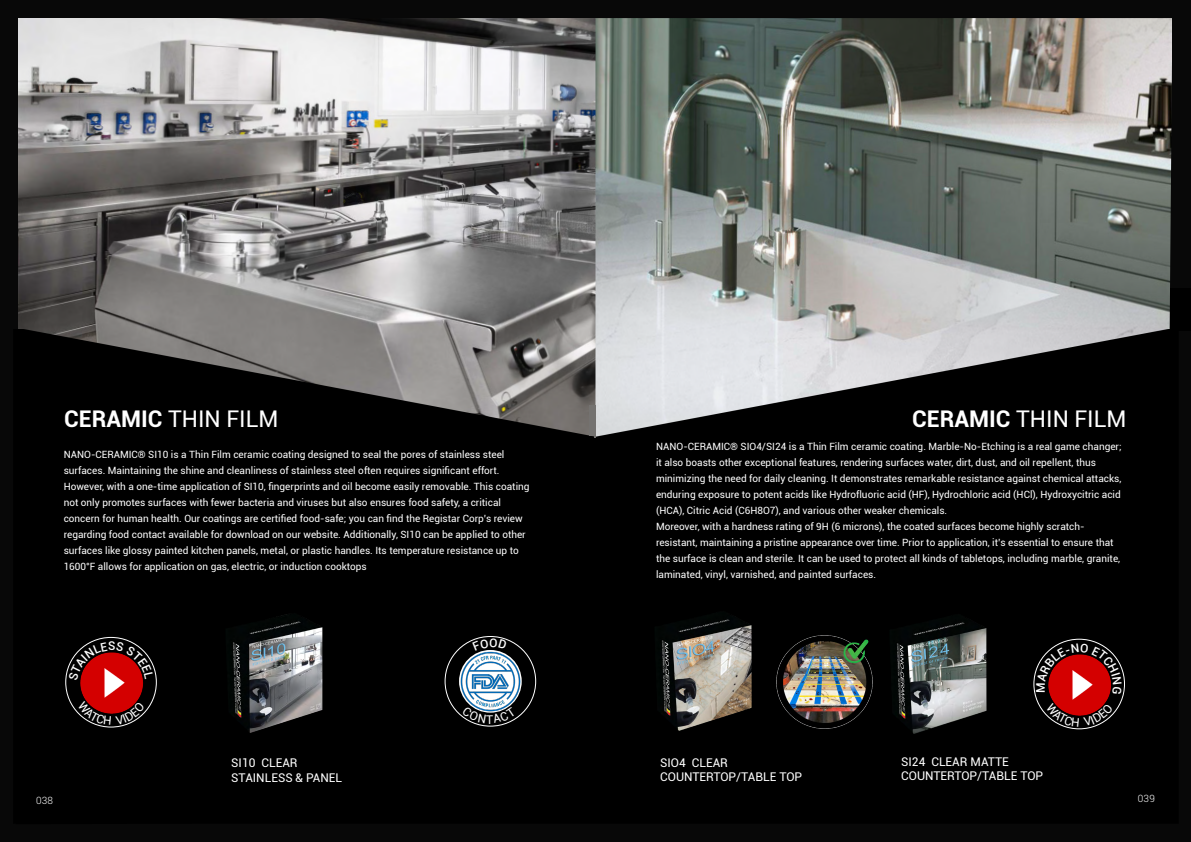
<style>
.page{position:relative;width:1191px;height:842px;background:#000}
.page>*{position:absolute;margin:0;border:0;box-sizing:border-box;transform-origin:0 0}
.t1{font:23px "Roboto";color:#fff}
.t2{font:12px/14.4px "Roboto";color:#fff}
.t3{font:10px/16px "Roboto";color:#fff}
.t4{font:300 10px "Roboto";letter-spacing:.03em;color:#fff}
.s1{font-weight:700}
</style>
<div class="page">
<img style="left:18px;top:18px;width:1154px;height:311px">
<img style="left:25px;top:329px;width:1143px;height:401px">
<svg style="left:66px;top:637px;width:90px;height:90px"></svg>
<img style="left:75px;top:680px;width:73px;height:38px">
<div style="left:445px;top:636px;width:90px;height:90px;background:#000;border-radius:50%"></div>
<img style="left:460px;top:651px;width:60px;height:55px">
<div style="left:1170px;top:288px;width:21px;height:42px;background:#000"></div>
<svg style="left:588px;top:406px;width:7px;height:31px"></svg>
<svg style="left:1034px;top:639px;width:90px;height:90px"></svg>
<img style="left:1043px;top:694px;width:73px;height:26px">
<img style="left:774px;top:624px;width:94px;height:106px">
<img style="left:204px;top:592px;width:132px;height:141px">
<img style="left:633px;top:591px;width:132px;height:140px">
<img style="left:868px;top:594px;width:132px;height:140px">
<svg style="left:68px;top:642px;width:85px;height:38px"></svg>
<svg style="left:78px;top:701px;width:67px;height:24px"></svg>
<svg style="left:472px;top:638px;width:35px;height:13px"></svg>
<svg style="left:462px;top:706px;width:54px;height:17px"></svg>
<svg style="left:1036px;top:643px;width:85px;height:51px"></svg>
<svg style="left:1045px;top:703px;width:68px;height:24px"></svg>
<h1 class="t1" style="left:64px;top:405px;width:216px"><span class="s1">CERAMIC</span> THIN FILM</h1>
<p class="t3" style="left:64px;top:447px;width:467px">NANO-CERAMIC® SI10 is a Thin Film ceramic coating designed to seal the pores of stainless steel surfaces. Maintaining the shine and cleanliness of stainless steel often requires significant effort.<br>However, with a one-time application of SI10, fingerprints and oil become easily removable. This coating not only promotes surfaces with fewer bacteria and viruses but also ensures food safety, a critical concern for human health. Our coatings are certified food-safe; you can find the Registar Corp’s review regarding food contact available for download on our website. Additionally, SI10 can be applied to other surfaces like glossy painted kitchen panels, metal, or plastic handles. Its temperature resistance up to 1600°F allows for application on gas, electric, or induction cooktops</p>
<p class="t2" style="left:231px;top:756px;width:112px">SI10 CLEAR<br>STAINLESS &amp; PANEL</p>
<h1 class="t1" style="left:912px;top:405px;width:216px"><span class="s1">CERAMIC</span> THIN FILM</h1>
<p class="t3" style="left:656px;top:439px;width:467px">NANO-CERAMIC® SIO4/SI24 is a Thin Film ceramic coating. Marble-No-Etching is a real game changer; it also boasts other exceptional features, rendering surfaces water, dirt, dust, and oil repellent, thus minimizing the need for daily cleaning. It demonstrates remarkable resistance against chemical attacks, enduring exposure to potent acids like Hydrofluoric acid (HF), Hydrochloric acid (HCl), Hydroxycitric acid (HCA), Citric Acid (C6H8O7), and various other weaker chemicals.<br>Moreover, with a hardness rating of 9H (6 microns), the coated surfaces become highly scratch&shy;resistant, maintaining a pristine appearance over time. Prior to application, it’s essential to ensure that the surface is clean and sterile. It can be used to protect all kinds of tabletops, including marble, granite, laminated, vinyl, varnished, and painted surfaces.</p>
<p class="t2" style="left:660px;top:755px;width:143px">SIO4 CLEAR<br>COUNTERTOP/TABLE TOP</p>
<p class="t2" style="left:901px;top:754px;width:143px">SI24 CLEAR MATTE<br>COUNTERTOP/TABLE TOP</p>
<p class="t4" style="left:36px;top:795px;width:19px">038</p>
<p class="t4" style="left:1137px;top:793px;width:19px">039</p>
</div>
